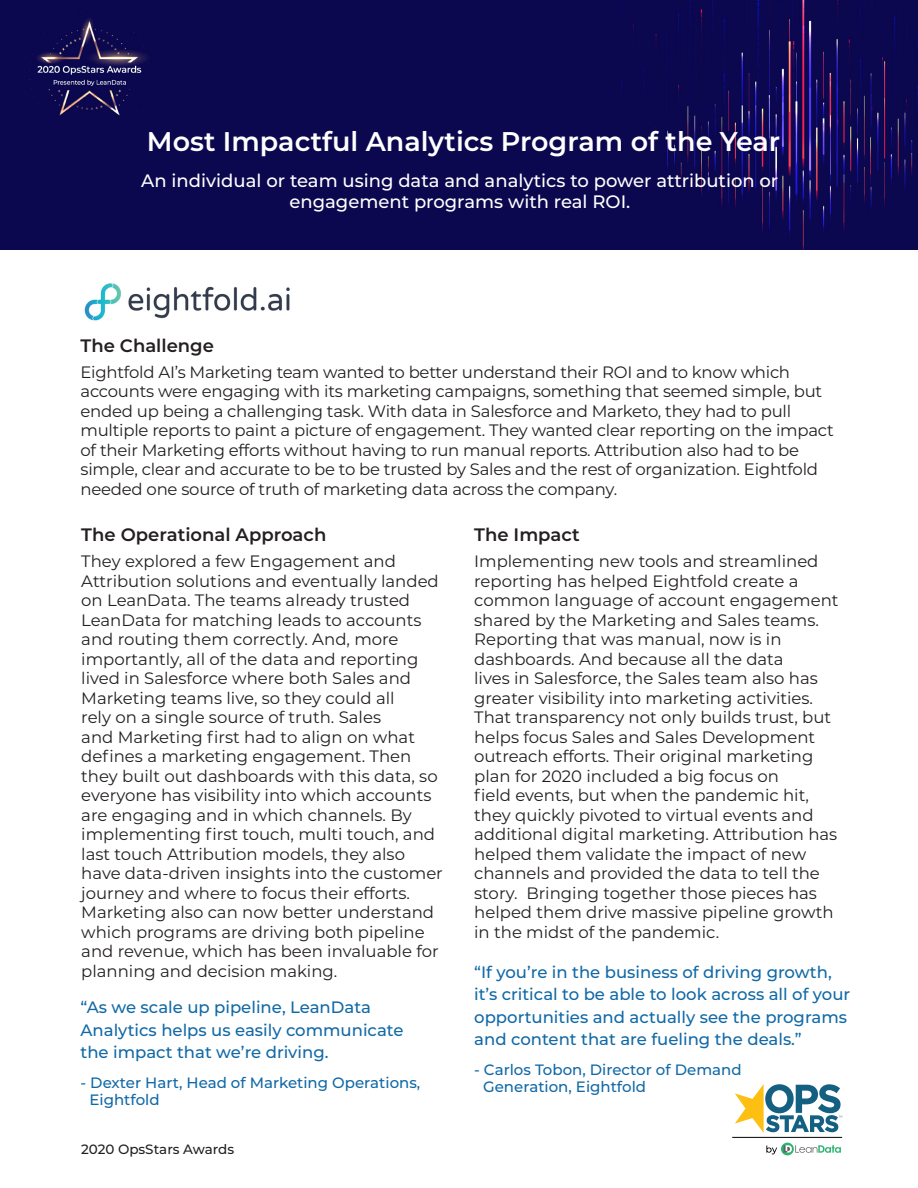
<style>
.page{position:relative;width:918px;height:1188px;background:#fff}
.page>*{position:absolute;margin:0;border:0;box-sizing:border-box;transform-origin:0 0}
.t1{font:600 27px "Montserrat";color:#fff}
.t2{font:500 18px/21.6px "Montserrat";color:#fff;text-align:center}
.Small_Head1{font:600 18px "Montserrat";color:#231f20}
.Bullets{font:16.5px/19.5px "Montserrat";color:#231f20}
.Pull_Quote{font:500 16.5px/22.5px "Montserrat";color:#1169a6}
.Pull_Quote-2{font:500 15px/16.5px "Montserrat";color:#1169a6}
.t3{font:500 13.5px "Montserrat";color:#231f20}
</style>
<div class="page">
<svg style="left:735px;top:1084px;width:107px;height:49px"></svg>
<hr style="left:732px;top:1137px;width:110px;height:1px;background:#000">
<svg style="left:781px;top:1143px;width:13px;height:12px"></svg>
<svg style="left:766px;top:1146px;width:11px;height:8px"></svg>
<svg style="left:784px;top:1145px;width:59px;height:8px"></svg>
<div style="left:0;top:0;width:918px;height:250px;background:#0b084f"></div>
<img style="left:84px;top:283px;width:206px;height:38px">
<p class="t1" style="left:147px;top:123px;width:635px">Most Impactful Analytics Program of the Year</p>
<p class="t2" style="left:141px;top:169px;width:639px">An individual or team using data and analytics to power attribution or engagement programs with real ROI.</p>
<p class="Small_Head1" style="left:81px;top:332px;width:135px">The Challenge</p>
<p class="Bullets" style="left:81px;top:362px;width:755px">Eightfold AI’s Marketing team wanted to better understand their ROI and to know which accounts were engaging with its marketing campaigns, something that seemed simple, but ended up being a challenging task. With data in Salesforce and Marketo, they had to pull multiple reports to paint a picture of engagement. They wanted clear reporting on the impact of their Marketing efforts without having to run manual reports. Attribution also had to be simple, clear and accurate to be to be trusted by Sales and the rest of organization. Eightfold needed one source of truth of marketing data across the company.</p>
<p class="Small_Head1" style="left:81px;top:522px;width:247px">The Operational Approach</p>
<p class="Bullets" style="left:81px;top:551px;width:363px">They explored a few Engagement and Attribution solutions and eventually landed on LeanData. The teams already trusted LeanData for matching leads to accounts and routing them correctly. And, more importantly, all of the data and reporting lived in Salesforce where both Sales and Marketing teams live, so they could all<br>rely on a single source of truth. Sales<br>and Marketing first had to align on what defines a marketing engagement. Then they built out dashboards with this data, so everyone has visibility into which accounts are engaging and in which channels. By implementing first touch, multi touch, and last touch Attribution models, they also have data-driven insights into the customer journey and where to focus their efforts.<br>Marketing also can now better understand which programs are driving both pipeline and revenue, which has been invaluable for planning and decision making.</p>
<p class="Pull_Quote" style="left:81px;top:995px;width:325px">“As we scale up pipeline, LeanData<br>Analytics helps us easily communicate the impact that we’re driving.</p>
<p class="Pull_Quote-2" style="left:90px;top:1074px;width:332px;text-indent:-9px">- Dexter Hart, Head of Marketing Operations,<br>Eightfold</p>
<p class="t3" style="left:81px;top:1140px;width:155px">2020 OpsStars Awards</p>
<p class="Small_Head1" style="left:474px;top:522px;width:107px">The Impact</p>
<p class="Bullets" style="left:474px;top:551px;width:366px">Implementing new tools and streamlined reporting has helped Eightfold create a common language of account engagement shared by the Marketing and Sales teams.<br>Reporting that was manual, now is in dashboards. And because all the data<br>lives in Salesforce, the Sales team also has greater visibility into marketing activities.<br>That transparency not only builds trust, but helps focus Sales and Sales Development outreach efforts. Their original marketing plan for 2020 included a big focus on<br>field events, but when the pandemic hit, they quickly pivoted to virtual events and additional digital marketing. Attribution has helped them validate the impact of new channels and provided the data to tell the story. Bringing together those pieces has helped them drive massive pipeline growth in the midst of the pandemic.</p>
<p class="Pull_Quote" style="left:474px;top:960px;width:378px">“If you’re in the business of driving growth, it’s critical to be able to look across all of your opportunities and actually see the programs and content that are fueling the deals.”</p>
<p class="Pull_Quote-2" style="left:483px;top:1061px;width:260px;text-indent:-9px">- Carlos Tobon, Director of Demand<br>Generation, Eightfold</p>
</div>
